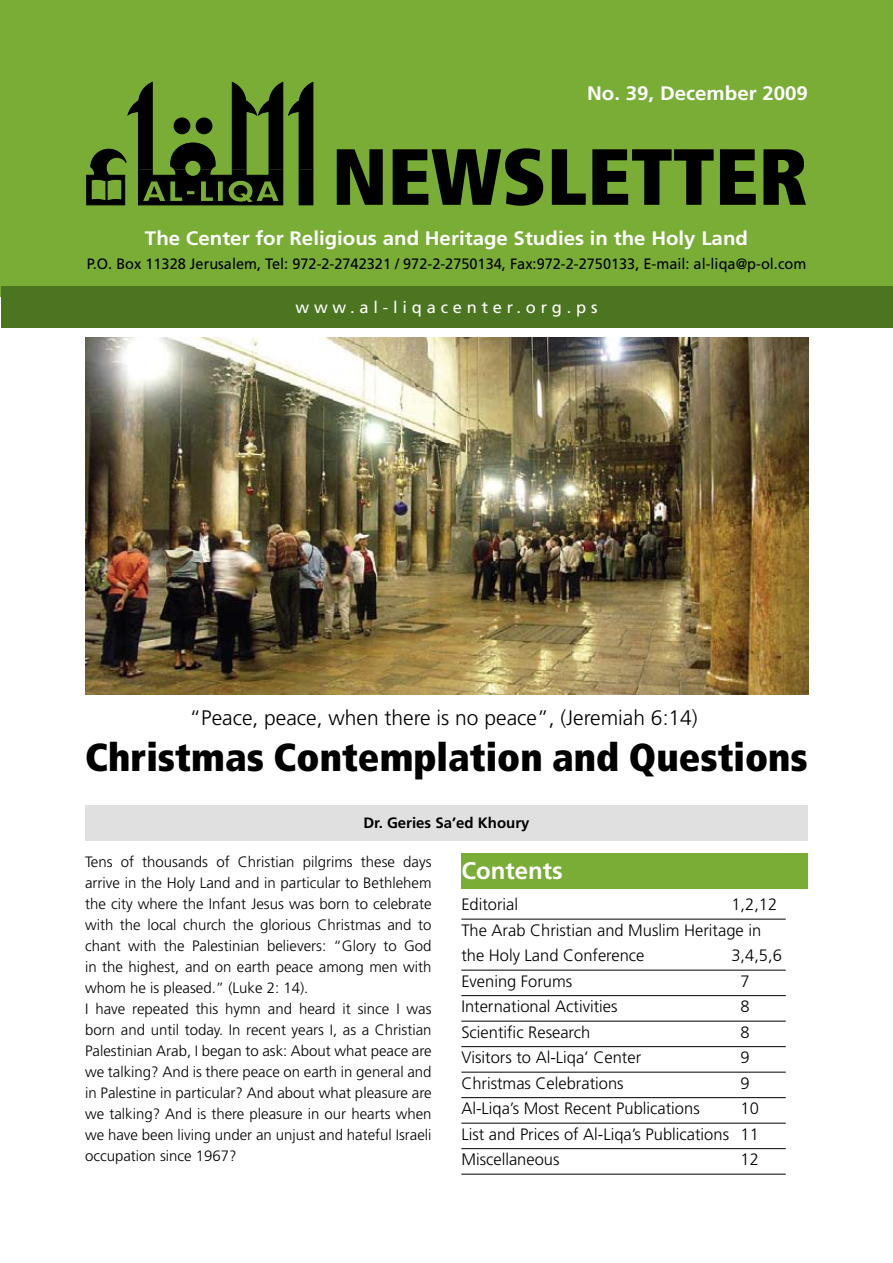
<style>
.page{position:relative;width:893px;height:1263px;background:#fff}
.page>*{position:absolute;margin:0;border:0;box-sizing:border-box;transform-origin:0 0}
.t1{font:900 condensed 79.5px "Frutiger";color:#000}
.t2{font:900 condensed 39px "Frutiger";color:#000}
.t3{font:700 24px "Frutiger";color:#fff}
.t4{font:300 21px "Frutiger";color:#000}
.t5{font:700 19.5px "Frutiger";color:#fff;scale:1.05 1}
.t6{font:300 16.5px/25.5px "Frutiger";color:#000}
.t7{font:16.5px "Frutiger";letter-spacing:.29em;color:#fff}
.t8{font:300 15px/21px "Frutiger";color:#000}
.t9{font:15px "Frutiger";color:#000}
.t10{font:700 15px "Frutiger";color:#000}
</style>
<div class="page">
<div style="left:85px;top:805px;width:722px;height:35px;background:#e0e0e0"></div>
<img style="left:86px;top:337px;width:722px;height:357px">
<div style="left:461px;top:853px;width:347px;height:35px;background:#79ad36"></div>
<div style="left:1px;top:0;width:892px;height:297px;background:#79ad36"></div>
<div style="left:2px;top:287px;width:891px;height:41px;background:#4b7520"></div>
<hr style="left:461px;top:919px;width:325px;height:1px;background:#000">
<hr style="left:461px;top:970px;width:325px;height:1px;background:#000">
<hr style="left:461px;top:995px;width:325px;height:1px;background:#000">
<hr style="left:461px;top:1021px;width:325px;height:1px;background:#000">
<hr style="left:461px;top:1046px;width:325px;height:1px;background:#000">
<hr style="left:461px;top:1072px;width:325px;height:1px;background:#000">
<hr style="left:461px;top:1097px;width:325px;height:1px;background:#000">
<hr style="left:461px;top:1123px;width:325px;height:1px;background:#000">
<hr style="left:461px;top:1148px;width:325px;height:1px;background:#000">
<hr style="left:461px;top:1174px;width:325px;height:1px;background:#000">
<svg style="left:87px;top:82px;width:226px;height:123px"></svg>
<h3 class="t5" style="left:587px;top:82px;width:212px">No. 39, December 2009</h3>
<h1 class="t1" style="left:332px;top:129px;width:477px">NEWSLETTER</h1>
<h3 class="t5" style="left:145px;top:227px;width:576px">The Center for Religious and Heritage Studies in the Holy Land</h3>
<p class="t9" style="left:87px;top:255px;width:721px">P.O. Box 11328 Jerusalem, Tel: 972-2-2742321 / 972-2-2750134, Fax:972-2-2750133, E-mail: al-liqa@p-ol.com</p>
<p class="t7" style="left:295px;top:298px;width:303px">www.al-liqacenter.org.ps</p>
<h3 class="t4" style="left:190px;top:706px;width:510px">“Peace, peace, when there is no peace”, (Jeremiah 6:14)</h3>
<h2 class="t2" style="left:85px;top:733px;width:724px">Christmas Contemplation and Questions</h2>
<p class="t10" style="left:363px;top:814px;width:168px">Dr. Geries Sa’ed Khoury</p>
<p class="t8" style="left:85px;top:852px;width:348px">Tens of thousands of Christian pilgrims these days arrive in the Holy Land and in particular to Bethlehem the city where the Infant Jesus was born to celebrate with the local church the glorious Christmas and to chant with the Palestinian believers: “Glory to God in the highest, and on earth peace among men with whom he is pleased.” (Luke 2: 14).<br>I have repeated this hymn and heard it since I was born and until today. In recent years I, as a Christian Palestinian Arab, I began to ask: About what peace are we talking? And is there peace on earth in general and in Palestine in particular? And about what pleasure are we talking? And is there pleasure in our hearts when we have been living under an unjust and hateful Israeli occupation since 1967?</p>
<h3 class="t3" style="left:461px;top:856px;width:103px">Contents</h3>
<p class="t6" style="left:461px;top:892px;width:58px">Editorial</p>
<p class="t6" style="left:461px;top:892px;width:317px;text-indent:270px">1,2,12<br>The Arab Christian and Muslim Heritage in the Holy Land Conference</p>
<p class="t6" style="left:731px;top:943px;width:52px">3,4,5,6</p>
<p class="t6" style="left:461px;top:968px;width:112px">Evening Forums</p>
<p class="t6" style="left:741px;top:968px;width:11px">7</p>
<p class="t6" style="left:461px;top:994px;width:158px">International Activities</p>
<p class="t6" style="left:741px;top:994px;width:11px">8</p>
<p class="t6" style="left:461px;top:1019px;width:130px">Scientific Research</p>
<p class="t6" style="left:741px;top:1019px;width:11px">8</p>
<p class="t6" style="left:461px;top:1045px;width:181px">Visitors to Al-Liqa’ Center</p>
<p class="t6" style="left:741px;top:1045px;width:11px">9</p>
<p class="t6" style="left:461px;top:1070px;width:164px">Christmas Celebrations</p>
<p class="t6" style="left:741px;top:1070px;width:11px">9</p>
<p class="t6" style="left:461px;top:1096px;width:240px">Al-Liqa’s Most Recent Publications</p>
<p class="t6" style="left:461px;top:1096px;width:299px;text-align:justify;text-indent:279px">10<br>List and Prices of Al-Liqa’s Publications 11<br>Miscellaneous</p>
<p class="t6" style="left:741px;top:1147px;width:20px">12</p>
</div>
